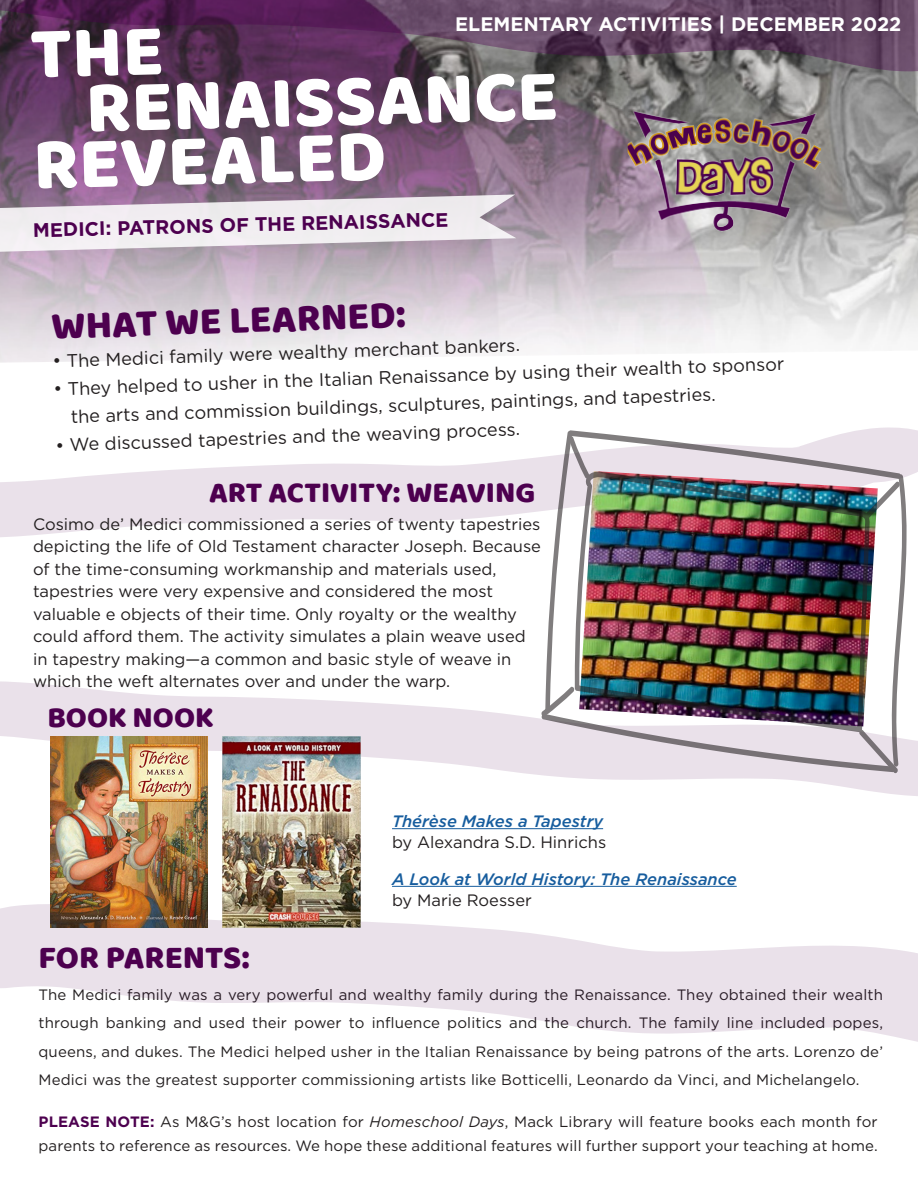
<style>
.page{position:relative;width:918px;height:1188px;background:#fff}
.page>*{position:absolute;margin:0;border:0;box-sizing:border-box;transform-origin:0 0}
.t1{font:75px "Baloo";color:#fff}
.t2{font:39.6px "Baloo";color:#4d004f}
.t3{font:33px "Baloo";color:#4d004f}
.t4{font:30px "Baloo";color:#4d004f}
.t5{font:700 19.5px "Gotham";color:#fff}
.t6{font:700 19.5px "Gotham";color:#4d004f}
.t7{font:18.15px/28px "Gotham";color:#231f20}
.t8{font:16.5px/22.5px "Gotham";color:#231f20}
.t9{font:italic 500 16.5px "Gotham";color:#175d9e}
.t10{font:15px/28.5px "Gotham";letter-spacing:.01em;color:#231f20;text-align:justify}
.s1{font-weight:700;color:#4d004f}
.s2{font-style:italic}
</style>
<div class="page">
<img style="left:0;top:72px;width:918px;height:291px">
<svg style="left:0;top:681px;width:918px;height:116px;fill:#eae1ea"></svg>
<svg style="left:0;top:427px;width:918px;height:110px"></svg>
<svg style="left:0;top:0;width:918px;height:72px;background:#5e3f5d"></svg>
<svg style="left:0;top:195px;width:516px;height:61px"></svg>
<img style="left:627px;top:88px;width:194px;height:168px">
<hr style="left:392px;top:886px;width:345px;height:1px;background:#175d9e">
<hr style="left:392px;top:828px;width:211px;height:1px;background:#175d9e">
<svg style="left:0;top:904px;width:918px;height:138px;fill:#eae1ea"></svg>
<img style="left:50px;top:736px;width:158px;height:192px">
<img style="left:223px;top:737px;width:138px;height:191px">
<img style="left:540px;top:430px;width:367px;height:345px">
<svg style="left:31px;top:29px;width:130px;height:49px;background:#512d4f"></svg>
<p class="t5" style="left:455px;top:11px;width:448px">ELEMENTARY ACTIVITIES | DECEMBER 2022</p>
<p class="t1" style="left:85px;top:60px;width:474px;rotate:-1deg">RENAISSANCE</p>
<p class="t1" style="left:33px;top:117px;width:354px;rotate:-1deg">REVEALED</p>
<p class="t6" style="left:33px;top:219px;width:417px;rotate:-2deg">MEDICI: PATRONS OF THE RENAISSANCE</p>
<p class="t2" style="left:51px;top:303px;width:356px;rotate:-2deg">WHAT WE LEARNED:</p>
<p class="t7" style="left:52px;top:347px;width:469px;rotate:-2deg">• The Medici family were wealthy merchant bankers.</p>
<p class="t7" style="left:69px;top:374px;width:716px;text-indent:-16px;rotate:-2deg">• They helped to usher in the Italian Renaissance by using their wealth to sponsor the arts and commission buildings, sculptures, paintings, and tapestries.</p>
<p class="t7" style="left:55px;top:431px;width:466px;rotate:-2deg">• We discussed tapestries and the weaving process.</p>
<p class="t4" style="left:209px;top:474px;width:328px">ART ACTIVITY: WEAVING</p>
<p class="t8" style="left:33px;top:512px;width:510px">Cosimo de’ Medici commissioned a series of twenty tapestries depicting the life of Old Testament character Joseph. Because of the time-consuming workmanship and materials used, tapestries were very expensive and considered the most valuable e objects of their time. Only royalty or the wealthy could afford them. The activity simulates a plain weave used in tapestry making—a common and basic style of weave in which the weft alternates over and under the warp.</p>
<p class="t4" style="left:47px;top:699px;width:168px">BOOK NOOK</p>
<p class="t9" style="left:392px;top:810px;width:213px">Thérèse Makes a Tapestry</p>
<p class="t8" style="left:392px;top:831px;width:216px">by Alexandra S.D. Hinrichs</p>
<p class="t3" style="left:39px;top:938px;width:213px">FOR PARENTS:</p>
<p class="t9" style="left:392px;top:868px;width:346px">A Look at World History: The Renaissance</p>
<p class="t8" style="left:392px;top:888px;width:141px">by Marie Roesser</p>
<p class="t10" style="left:39px;top:980px;width:846px">The Medici family was a very powerful and wealthy family during the Renaissance. They obtained their wealth through banking and used their power to influence politics and the church. The family line included popes, queens, and dukes. The Medici helped usher in the Italian Renaissance by being patrons of the arts. Lorenzo de’ Medici was the greatest supporter commissioning artists like Botticelli, Leonardo da Vinci, and Michelangelo.</p>
<p class="t10" style="left:39px;top:1109px;width:841px;line-height:24px"><span class="s1">PLEASE NOTE:</span> As M&amp;G’s host location for <span class="s2">Homeschool Days</span>, Mack Library will feature books each month for parents to reference as resources. We hope these additional features will further support your teaching at home.</p>
</div>
